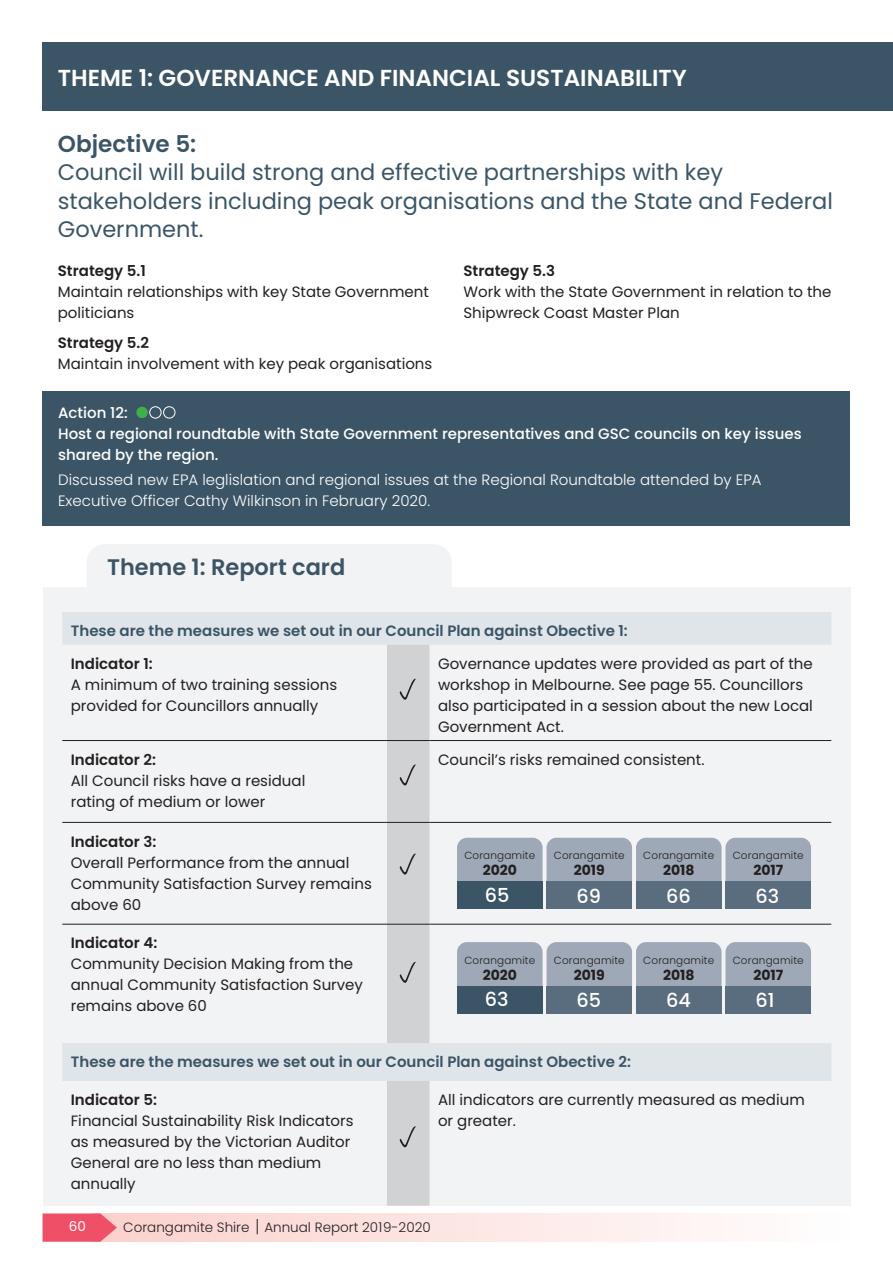
<style>
.page{position:relative;width:893px;height:1263px;background:#fff}
.page>*{position:absolute;margin:0;border:0;box-sizing:border-box;transform-origin:0 0}
.t1{font:600 23.1px "Poppins";color:#fff}
.t2{font:600 23.1px "Poppins";color:#3b5566}
.t3{font:22.5px/28.5px "Poppins";color:#3b5566}
.t4{font:600 22.5px "Poppins";color:#3b5566}
.t5{font:500 19.2px "Poppins";color:#fff}
.t6{font:15px/21px "Poppins";color:#231f20}
.t7{font:300 15px/21px "Poppins";color:#fff}
.t8{font:600 15px "Poppins";color:#3b5566}
.t9{font:500 15px/21px "Poppins";color:#fff}
.t10{font:700 13.95px "Poppins";color:#231f20}
.t11{font:300 13.5px "Poppins";color:#231f20}
.t12{font:13.5px "Poppins";color:#fff}
.t13{font:300 10.35px "Poppins";letter-spacing:.015em;color:#231f20}
.s1{font-weight:600}
</style>
<div class="page">
<div style="left:94px;top:1213px;width:757px;height:29px;background:linear-gradient(to right,#fad0cc,#fefefe)"></div>
<svg style="left:43px;top:1213px;width:74px;height:29px;background:#f06276"></svg>
<svg style="left:257px;top:1219px;width:1px;height:15px"></svg>
<div style="left:43px;top:391px;width:807px;height:135px;background:#3b5566"></div>
<div style="left:136px;top:407px;width:12px;height:11px;background:#40ae49;border-radius:50%"></div>
<div style="left:150px;top:406px;width:11px;height:12px;border:1px solid #fff;border-radius:50%"></div>
<div style="left:163px;top:406px;width:12px;height:12px;border:1px solid #fff;border-radius:50%"></div>
<div style="left:43px;top:43px;width:850px;height:68px;background:#3b5566"></div>
<div style="left:44px;top:587px;width:807px;height:618px;background:#f2f3f4"></div>
<svg style="left:62px;top:612px;width:769px;height:469px"></svg>
<hr style="left:62px;top:740px;width:325px;height:1px;background:#231f20">
<hr style="left:429px;top:740px;width:402px;height:1px;background:#231f20">
<hr style="left:62px;top:822px;width:325px;height:1px;background:#231f20">
<hr style="left:429px;top:822px;width:402px;height:1px;background:#231f20">
<hr style="left:62px;top:924px;width:325px;height:1px;background:#231f20">
<hr style="left:429px;top:924px;width:402px;height:1px;background:#231f20">
<div style="left:87px;top:544px;width:364px;height:43px;background:#f2f3f4"></div>
<div style="left:457px;top:838px;width:354px;height:44px;background:#9ea8b6"></div>
<div style="left:457px;top:882px;width:86px;height:27px;background:#3b5566"></div>
<div style="left:547px;top:882px;width:85px;height:27px;background:#596d7e"></div>
<div style="left:636px;top:882px;width:85px;height:27px;background:#596d7e"></div>
<div style="left:725px;top:882px;width:86px;height:27px;background:#596d7e"></div>
<div style="left:457px;top:942px;width:354px;height:44px;background:#9ea8b6"></div>
<div style="left:457px;top:986px;width:86px;height:27px;background:#3b5566"></div>
<div style="left:547px;top:986px;width:85px;height:27px;background:#596d7e"></div>
<div style="left:636px;top:986px;width:85px;height:27px;background:#596d7e"></div>
<div style="left:725px;top:986px;width:86px;height:27px;background:#596d7e"></div>
<svg style="left:387px;top:645px;width:42px;height:561px;background:#cfd0d2"></svg>
<p class="t1" style="left:58px;top:64px;width:630px">THEME 1: GOVERNANCE AND FINANCIAL SUSTAINABILITY</p>
<p class="t2" style="left:58px;top:130px;width:140px">Objective 5:</p>
<p class="t3" style="left:58px;top:158px;width:777px">Council will build strong and effective partnerships with key stakeholders including peak organisations and the State and Federal<br>Government.</p>
<p class="t6" style="left:58px;top:260px;width:373px"><span class="s1">Strategy 5.1<br></span>Maintain relationships with key State Government politicians</p>
<p class="t6" style="left:58px;top:332px;width:376px"><span class="s1">Strategy 5.2<br></span>Maintain involvement with key peak organisations</p>
<p class="t6" style="left:463px;top:260px;width:369px"><span class="s1">Strategy 5.3<br></span>Work with the State Government in relation to the<br>Shipwreck Coast Master Plan</p>
<p class="t9" style="left:58px;top:402px;width:745px">Action 12:<br>Host a regional roundtable with State Government representatives and GSC councils on key issues shared by the region.</p>
<p class="t7" style="left:58px;top:470px;width:705px">Discussed new EPA leglislation and regional issues at the Regional Roundtable attended by EPA<br>Executive Officer Cathy Wilkinson in February 2020.</p>
<p class="t4" style="left:107px;top:554px;width:240px">Theme 1: Report card</p>
<p class="t8" style="left:71px;top:622px;width:559px">These are the measures we set out in our Council Plan against Obective 1:</p>
<p class="t6" style="left:71px;top:653px;width:268px"><span class="s1">Indicator 1:<br></span>A minimum of two training sessions provided for Councillors annually</p>
<p class="t6" style="left:438px;top:653px;width:376px">Governance updates were provided as part of the workshop in Melbourne. See page 55. Councillors also participated in a session about the new Local Government Act.</p>
<p class="t6" style="left:71px;top:749px;width:236px"><span class="s1">Indicator 2:<br></span>All Council risks have a residual rating of medium or lower</p>
<p class="t6" style="left:438px;top:749px;width:268px">Council’s risks remained consistent.</p>
<p class="t6" style="left:71px;top:831px;width:303px"><span class="s1">Indicator 3:<br></span>Overall Performance from the annual<br>Community Satisfaction Survey remains above 60</p>
<p class="t6" style="left:71px;top:933px;width:294px"><span class="s1">Indicator 4:<br></span>Community Decision Making from the annual Community Satisfaction Survey remains above 60</p>
<p class="t13" style="left:464px;top:850px;width:72px">Corangamite</p>
<p class="t13" style="left:554px;top:850px;width:72px">Corangamite</p>
<p class="t13" style="left:643px;top:850px;width:72px">Corangamite</p>
<p class="t13" style="left:733px;top:850px;width:72px">Corangamite</p>
<p class="t10" style="left:483px;top:862px;width:36px">2020</p>
<p class="t10" style="left:574px;top:862px;width:32px">2019</p>
<p class="t10" style="left:663px;top:862px;width:33px">2018</p>
<p class="t10" style="left:753px;top:862px;width:31px">2017</p>
<p class="t5" style="left:485px;top:884px;width:26px">65</p>
<p class="t5" style="left:576px;top:885px;width:26px">69</p>
<p class="t5" style="left:666px;top:885px;width:26px">66</p>
<p class="t5" style="left:755px;top:885px;width:25px">63</p>
<p class="t13" style="left:464px;top:954px;width:72px">Corangamite</p>
<p class="t13" style="left:554px;top:954px;width:72px">Corangamite</p>
<p class="t13" style="left:643px;top:954px;width:72px">Corangamite</p>
<p class="t13" style="left:733px;top:954px;width:72px">Corangamite</p>
<p class="t10" style="left:483px;top:967px;width:36px">2020</p>
<p class="t10" style="left:574px;top:967px;width:32px">2019</p>
<p class="t10" style="left:663px;top:967px;width:33px">2018</p>
<p class="t10" style="left:753px;top:967px;width:31px">2017</p>
<p class="t5" style="left:485px;top:988px;width:25px">63</p>
<p class="t5" style="left:576px;top:989px;width:26px">65</p>
<p class="t5" style="left:666px;top:989px;width:26px">64</p>
<p class="t5" style="left:755px;top:989px;width:21px">61</p>
<p class="t8" style="left:71px;top:1053px;width:562px">These are the measures we set out in our Council Plan against Obective 2:</p>
<p class="t6" style="left:71px;top:1089px;width:284px"><span class="s1">Indicator 5:<br></span>Financial Sustainability Risk Indicators as measured by the Victorian Auditor<br>General are no less than medium annually</p>
<p class="t6" style="left:438px;top:1089px;width:368px">All indicators are currently measured as medium or greater.</p>
<p class="t12" style="left:69px;top:1218px;width:19px">60</p>
<p class="t11" style="left:123px;top:1219px;width:309px">Corangamite Shire Annual Report 2019-2020</p>
</div>
